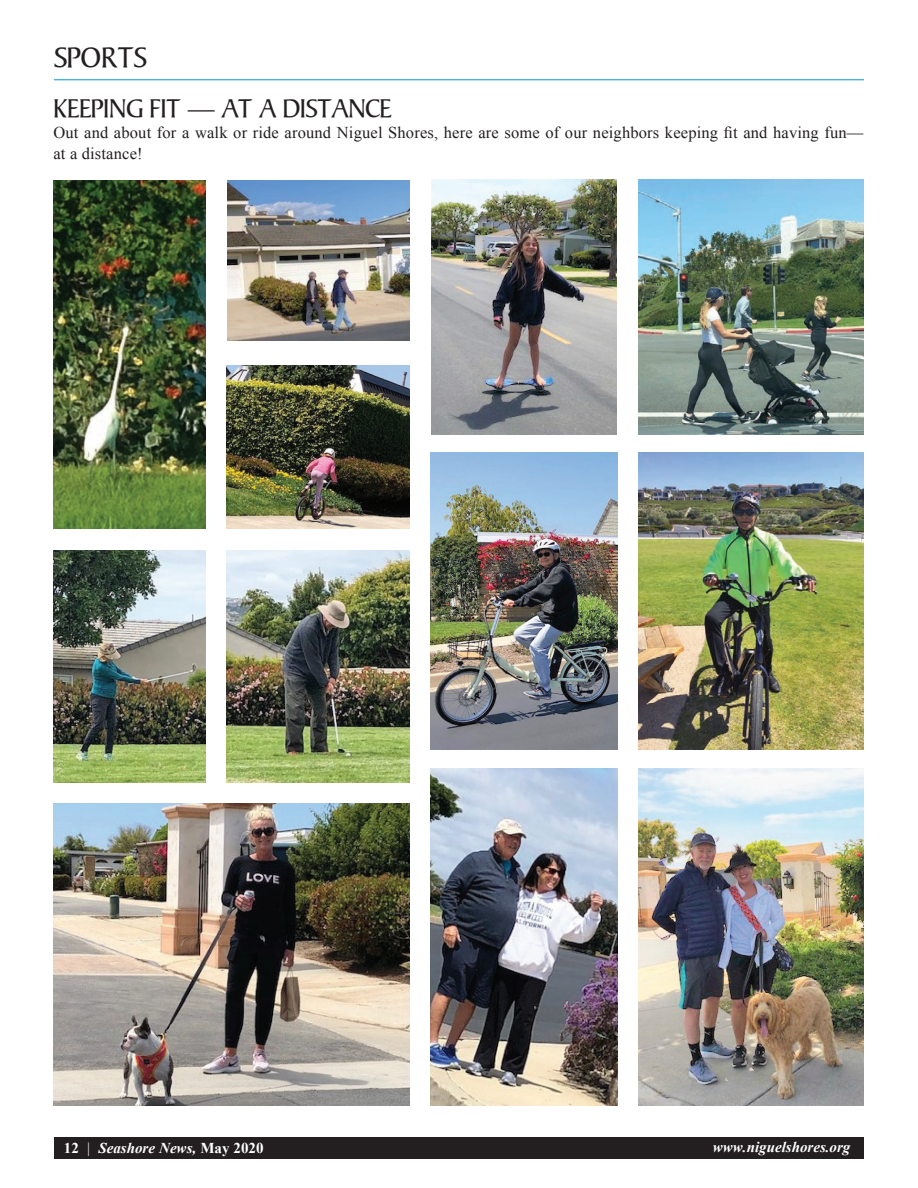
<style>
.page{position:relative;width:918px;height:1188px;background:#fff}
.page>*{position:absolute;margin:0;border:0;box-sizing:border-box;transform-origin:0 0}
.t1{font:30px "Persuasion S Si";color:#231f20}
.t2{font:27px "Persuasion S Si";color:#231f20}
.t3{font:16.5px/21px "Times New Roman";letter-spacing:.01em;color:#231f20}
.t4{font:italic 700 15px "Times New Roman";color:#fff}
.s1{font-style:normal}
.s2{font-weight:400;font-style:normal}
</style>
<div class="page">
<div style="left:54px;top:1137px;width:810px;height:21px;background:#231f20"></div>
<hr style="left:54px;top:79px;width:810px;height:1px;background:#0095d0">
<img style="left:53px;top:180px;width:153px;height:349px">
<img style="left:226px;top:550px;width:183px;height:232px">
<img style="left:53px;top:550px;width:153px;height:232px">
<img style="left:53px;top:804px;width:356px;height:301px">
<img style="left:638px;top:768px;width:226px;height:337px">
<img style="left:430px;top:768px;width:188px;height:337px">
<img style="left:431px;top:180px;width:186px;height:254px">
<img style="left:638px;top:453px;width:226px;height:297px">
<img style="left:227px;top:365px;width:182px;height:164px">
<img style="left:430px;top:453px;width:187px;height:297px">
<img style="left:638px;top:180px;width:226px;height:254px">
<img style="left:227px;top:180px;width:183px;height:161px">
<h1 class="t1" style="left:54px;top:40px;width:94px">SPORTS</h1>
<h2 class="t2" style="left:53px;top:94px;width:340px">KEEPING FIT — AT A DISTANCE</h2>
<p class="t3" style="left:53px;top:122px;width:812px">Out and about for a walk or ride around Niguel Shores, here are some of our neighbors keeping fit and having fun— at a distance!</p>
<p class="t4" style="left:64px;top:1137px;width:201px"><span class="s1">12</span> <span class="s2">|</span> Seashore News, <span class="s1">May 2020</span></p>
<p class="t4" style="left:713px;top:1137px;width:139px">www.niguelshores.org</p>
</div>
